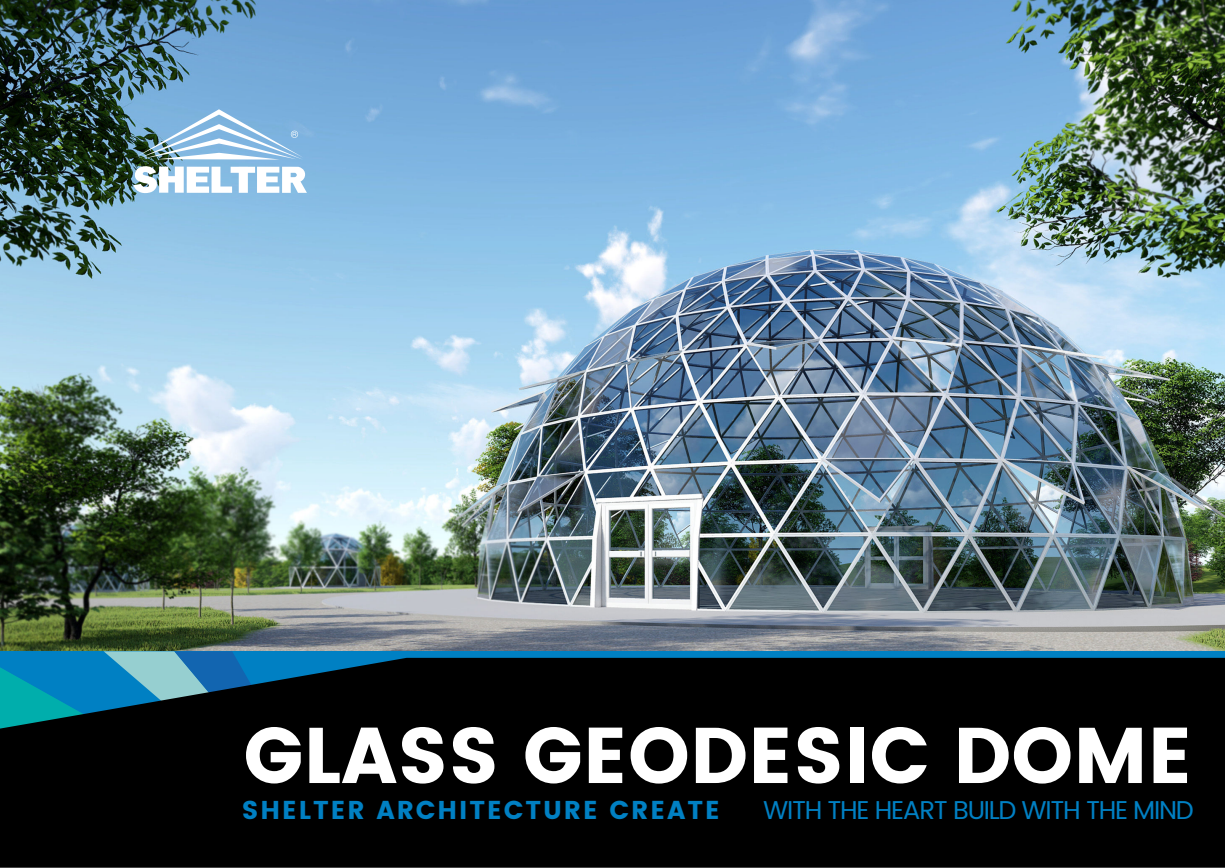
<style>
.page{position:relative;width:1225px;height:868px;background:#fff}
.page>*{position:absolute;margin:0;border:0;box-sizing:border-box;transform-origin:0 0}
.t1{font:78.72px "Poppins";color:#fff}
.t2{font:25.79px "Poppins";letter-spacing:-.05em;color:#0080c3}
.t3{font:25.79px "Poppins";letter-spacing:.075em;color:#0080c3}
</style>
<div class="page">
<img style="left:0;top:0;width:1225px;height:651px">
<div style="left:0;top:651px;width:1225px;height:102px;background:#0080c3"></div>
<svg style="left:104px;top:651px;width:132px;height:7px"></svg>
<div style="left:0;top:658px;width:1225px;height:210px;background:#000"></div>
<svg style="left:134px;top:109px;width:173px;height:85px"></svg>
<h1 class="t1" style="left:243px;top:705px;width:951px">GLASS GEODESIC DOME</h1>
<p class="t3" style="left:242px;top:793px;width:479px">SHELTER ARCHITECTURE CREATE</p>
<p class="t2" style="left:763px;top:793px;width:432px">WITH THE HEART BUILD WITH THE MIND</p>
</div>
